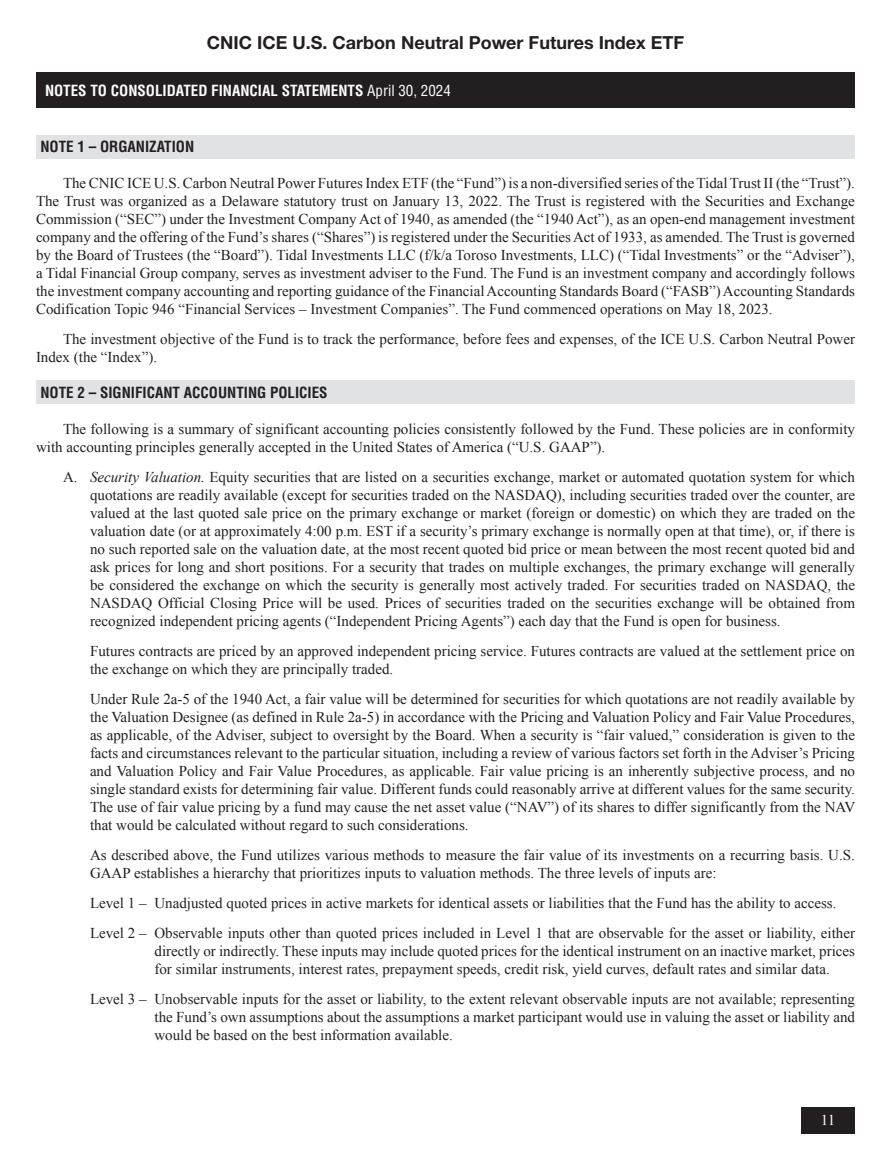
<style>
.page{position:relative;width:891px;height:1161px;background:#fff}
.page>*{position:absolute;margin:0;border:0;box-sizing:border-box;transform-origin:0 0}
.t1{font:700 18px "Helvetica Neue LT Std";color:#231f20}
.Body_Text{font:15px/18px "Times New Roman";color:#231f20}
.List{font:15px/18px "Times New Roman";color:#231f20;text-align:justify}
.Notes_-_Body_Text_-Indented{font:15px/18px "Times New Roman";color:#231f20}
.Notes_-_Level_Paragraphs{font:15px/18px "Times New Roman";color:#231f20;text-align:justify}
.Numbered_Note_Heads_in_Gray_Band{font:700 condensed 15px "Helvetica";color:#231f20}
.Main_Headings_in_Black_Bands{font:700 condensed 15px "Helvetica";color:#fff}
.t2{font:15px "Times New Roman";color:#fff}
.s1{font-weight:400}
.s2{font-style:italic}
</style>
<div class="page">
<div style="left:801px;top:1107px;width:54px;height:27px;background:#231f20"></div>
<div style="left:36px;top:72px;width:819px;height:36px;background:#231f20"></div>
<div style="left:36px;top:135px;width:819px;height:23px;background:#e1e2e4"></div>
<div style="left:36px;top:380px;width:819px;height:24px;background:#e1e2e4"></div>
<p class="t1" style="left:207px;top:31px;width:479px">CNIC ICE U.S. Carbon Neutral Power Futures Index ETF</p>
<p class="Main_Headings_in_Black_Bands" style="left:45px;top:81px;width:407px">NOTES TO CONSOLIDATED FINANCIAL STATEMENTS <span class="s1">April 30, 2024</span></p>
<p class="Numbered_Note_Heads_in_Gray_Band" style="left:40px;top:137px;width:155px">NOTE 1 – ORGANIZATION</p>
<p class="Body_Text" style="left:36px;top:174px;width:821px;text-indent:27px">The CNIC ICE U.S. Carbon Neutral Power Futures Index ETF (the “Fund”) is a non-diversified series of the Tidal Trust II (the “Trust”).<br>The Trust was organized as a Delaware statutory trust on January 13, 2022. The Trust is registered with the Securities and Exchange Commission (“SEC”) under the Investment Company Act of 1940, as amended (the “1940 Act”), as an open-end management investment company and the offering of the Fund’s shares (“Shares”) is registered under the Securities Act of 1933, as amended. The Trust is governed by the Board of Trustees (the “Board”). Tidal Investments LLC (f/k/a Toroso Investments, LLC) (“Tidal Investments” or the “Adviser”), a Tidal Financial Group company, serves as investment adviser to the Fund. The Fund is an investment company and accordingly follows the investment company accounting and reporting guidance of the Financial Accounting Standards Board (“FASB”) Accounting Standards Codification Topic 946 “Financial Services – Investment Companies”. The Fund commenced operations on May 18, 2023.</p>
<p class="Body_Text" style="left:36px;top:330px;width:821px;text-indent:27px">The investment objective of the Fund is to track the performance, before fees and expenses, of the ICE U.S. Carbon Neutral Power<br>Index (the “Index”).</p>
<p class="Numbered_Note_Heads_in_Gray_Band" style="left:40px;top:383px;width:289px">NOTE 2 – SIGNIFICANT ACCOUNTING POLICIES</p>
<p class="Body_Text" style="left:36px;top:419px;width:821px;text-indent:27px">The following is a summary of significant accounting policies consistently followed by the Fund. These policies are in conformity with accounting principles generally accepted in the United States of America (“U.S. GAAP”).</p>
<p class="List" style="left:90px;top:467px;width:767px;text-indent:-27px">A. <span class="s2">Security Valuation.</span> Equity securities that are listed on a securities exchange, market or automated quotation system for which quotations are readily available (except for securities traded on the NASDAQ), including securities traded over the counter, are valued at the last quoted sale price on the primary exchange or market (foreign or domestic) on which they are traded on the valuation date (or at approximately 4:00 p.m. EST if a security’s primary exchange is normally open at that time), or, if there is no such reported sale on the valuation date, at the most recent quoted bid price or mean between the most recent quoted bid and ask prices for long and short positions. For a security that trades on multiple exchanges, the primary exchange will generally be considered the exchange on which the security is generally most actively traded. For securities traded on NASDAQ, the NASDAQ Official Closing Price will be used. Prices of securities traded on the securities exchange will be obtained from recognized independent pricing agents (“Independent Pricing Agents”) each day that the Fund is open for business.</p>
<p class="List" style="left:90px;top:641px;width:767px">Futures contracts are priced by an approved independent pricing service. Futures contracts are valued at the settlement price on the exchange on which they are principally traded.</p>
<p class="Notes_-_Body_Text_-Indented" style="left:90px;top:689px;width:767px">Under Rule 2a-5 of the 1940 Act, a fair value will be determined for securities for which quotations are not readily available by the Valuation Designee (as defined in Rule 2a-5) in accordance with the Pricing and Valuation Policy and Fair Value Procedures, as applicable, of the Adviser, subject to oversight by the Board. When a security is “fair valued,” consideration is given to the facts and circumstances relevant to the particular situation, including a review of various factors set forth in the Adviser’s Pricing and Valuation Policy and Fair Value Procedures, as applicable. Fair value pricing is an inherently subjective process, and no single standard exists for determining fair value. Different funds could reasonably arrive at different values for the same security.<br>The use of fair value pricing by a fund may cause the net asset value (“NAV”) of its shares to differ significantly from the NAV that would be calculated without regard to such considerations.</p>
<p class="Notes_-_Body_Text_-Indented" style="left:90px;top:845px;width:764px">As described above, the Fund utilizes various methods to measure the fair value of its investments on a recurring basis. U.S.<br>GAAP establishes a hierarchy that prioritizes inputs to valuation methods. The three levels of inputs are:</p>
<p class="Notes_-_Level_Paragraphs" style="left:90px;top:893px;width:746px">Level 1 – Unadjusted quoted prices in active markets for identical assets or liabilities that the Fund has the ability to access.</p>
<p class="Notes_-_Level_Paragraphs" style="left:154px;top:923px;width:702px;text-indent:-64px">Level 2 – Observable inputs other than quoted prices included in Level 1 that are observable for the asset or liability, either directly or indirectly. These inputs may include quoted prices for the identical instrument on an inactive market, prices for similar instruments, interest rates, prepayment speeds, credit risk, yield curves, default rates and similar data.</p>
<p class="Notes_-_Level_Paragraphs" style="left:154px;top:989px;width:702px;text-indent:-64px">Level 3 – Unobservable inputs for the asset or liability, to the extent relevant observable inputs are not available; representing the Fund’s own assumptions about the assumptions a market participant would use in valuing the asset or liability and would be based on the best information available.</p>
<p class="t2" style="left:821px;top:1110px;width:16px">11</p>
</div>
